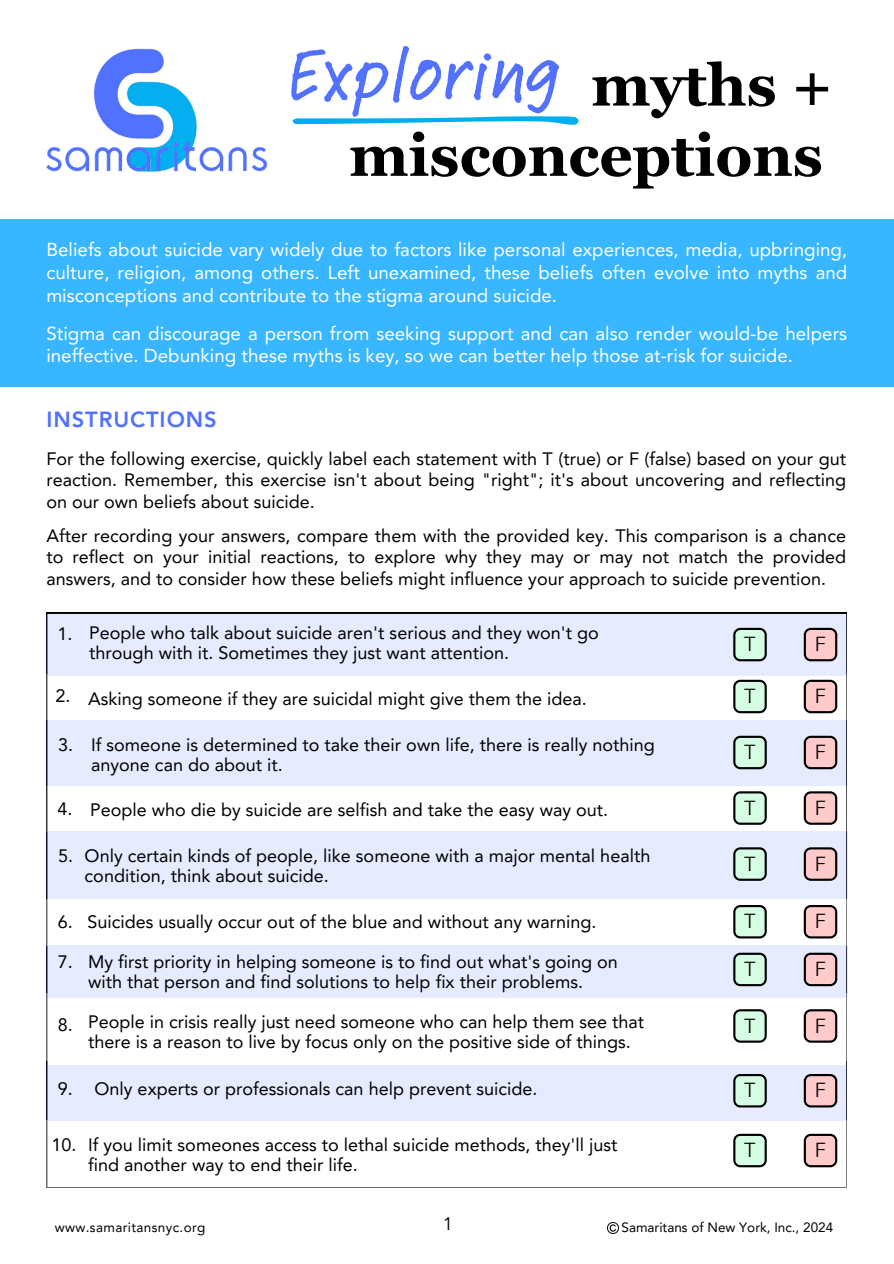
<style>
.page{position:relative;width:894px;height:1264px;background:#fff}
.page>*{position:absolute;margin:0;border:0;box-sizing:border-box;transform-origin:0 0}
.t1{font:500 76.35px "Feltpen Com";color:#5271ff}
.t2{font:700 58.5px "Georgia Pro";color:#000}
.t3{font:800 21.9px "Avenir LT Pro";letter-spacing:.04em;color:#5271ff}
.t4{font:19.95px "Avenir Next Arabic";color:#000}
.t5{font:18.75px/22.5px "Avenir LT Pro";color:#fff;text-align:justify}
.t6{font:18px/20.2px "Avenir LT Pro";color:#000}
.t7{font:17.85px "Avenir Next Arabic";color:#000}
.t8{font:13.5px "Avenir LT Pro";color:#000}
.t9{font:13.5px "Avenir LT Pro";letter-spacing:.025em;color:#000}
</style>
<div class="page">
<div style="left:0;top:219px;width:893px;height:168px;background:#38b6ff"></div>
<svg style="left:292px;top:116px;width:286px;height:9px"></svg>
<img style="left:94px;top:48px;width:103px;height:92px">
<img style="left:46px;top:140px;width:222px;height:32px">
<div style="left:46px;top:614px;width:801px;height:61px;background:#e7ebff"></div>
<div style="left:46px;top:720px;width:801px;height:65px;background:#e7ebff"></div>
<div style="left:46px;top:831px;width:801px;height:68px;background:#e7ebff"></div>
<div style="left:46px;top:945px;width:801px;height:52px;background:#e7ebff"></div>
<div style="left:46px;top:1064px;width:801px;height:56px;background:#e7ebff"></div>
<svg style="left:733px;top:1133px;width:33px;height:34px"></svg>
<svg style="left:803px;top:1133px;width:34px;height:34px"></svg>
<svg style="left:733px;top:1074px;width:33px;height:33px"></svg>
<svg style="left:803px;top:1074px;width:34px;height:33px"></svg>
<svg style="left:733px;top:1009px;width:33px;height:33px"></svg>
<svg style="left:803px;top:1009px;width:34px;height:33px"></svg>
<svg style="left:733px;top:952px;width:33px;height:34px"></svg>
<svg style="left:803px;top:952px;width:34px;height:34px"></svg>
<svg style="left:733px;top:905px;width:33px;height:33px"></svg>
<svg style="left:803px;top:905px;width:34px;height:33px"></svg>
<svg style="left:733px;top:847px;width:33px;height:33px"></svg>
<svg style="left:803px;top:847px;width:34px;height:33px"></svg>
<svg style="left:733px;top:791px;width:33px;height:33px"></svg>
<svg style="left:803px;top:791px;width:34px;height:33px"></svg>
<svg style="left:733px;top:735px;width:33px;height:34px"></svg>
<svg style="left:803px;top:735px;width:34px;height:34px"></svg>
<svg style="left:733px;top:679px;width:33px;height:34px"></svg>
<svg style="left:803px;top:679px;width:34px;height:34px"></svg>
<svg style="left:733px;top:628px;width:33px;height:33px"></svg>
<svg style="left:803px;top:628px;width:34px;height:33px"></svg>
<svg style="left:607px;top:1222px;width:11px;height:11px"></svg>
<h1 class="t1" style="left:287px;top:22px;width:274px">Exploring</h1>
<p class="t2" style="left:591px;top:52px;width:243px">myths +</p>
<h2 class="t2" style="left:349px;top:122px;width:475px">misconceptions</h2>
<h4 class="t5" style="left:46px;top:240px;width:802px">Beliefs about suicide vary widely due to factors like personal experiences, media, upbringing, culture, religion, among others. Left unexamined, these beliefs often evolve into myths and misconceptions and contribute to the stigma around suicide.</h4>
<p class="t5" style="left:46px;top:324px;width:802px">Stigma can discourage a person from seeking support and can also render would-be helpers ineffective. Debunking these myths is key, so we can better help those at-risk for suicide.</p>
<h4 class="t3" style="left:46px;top:410px;width:172px">INSTRUCTIONS</h4>
<p class="t6" style="left:46px;top:449px;width:801px;line-height:21.3px;text-align:justify">For the following exercise, quickly label each statement with T (true) or F (false) based on your gut reaction. Remember, this exercise isn't about being "right"; it's about uncovering and reflecting on our own beliefs about suicide.</p>
<p class="t6" style="left:46px;top:527px;width:801px;line-height:21.3px;text-align:justify">After recording your answers, compare them with the provided key. This comparison is a chance to reflect on your initial reactions, to explore why they may or may not match the provided answers, and to consider how these beliefs might influence your approach to suicide prevention.</p>
<p class="t6" style="left:89px;top:624px;width:511px">People who talk about suicide aren't serious and they won't go through with it. Sometimes they just want attention.</p>
<h4 class="t6" style="left:57px;top:625px;width:17px">1.</h4>
<h4 class="t4" style="left:744px;top:632px;width:13px">T</h4>
<h4 class="t4" style="left:814px;top:632px;width:13px">F</h4>
<p class="t6" style="left:55px;top:687px;width:17px">2.</p>
<h4 class="t6" style="left:88px;top:690px;width:500px">Asking someone if they are suicidal might give them the idea.</h4>
<p class="t6" style="left:91px;top:735px;width:565px">If someone is determined to take their own life, there is really nothing anyone can do about it.</p>
<p class="t6" style="left:58px;top:736px;width:17px">3.</p>
<h4 class="t6" style="left:57px;top:800px;width:17px">4.</h4>
<p class="t6" style="left:90px;top:801px;width:519px">People who die by suicide are selfish and take the easy way out.</p>
<h4 class="t6" style="left:85px;top:847px;width:567px">Only certain kinds of people, like someone with a major mental health condition, think about suicide.</h4>
<p class="t6" style="left:58px;top:847px;width:17px">5.</p>
<p class="t6" style="left:58px;top:913px;width:17px">6.</p>
<p class="t6" style="left:87px;top:913px;width:510px">Suicides usually occur out of the blue and without any warning.</p>
<p class="t6" style="left:58px;top:953px;width:17px">7.</p>
<h4 class="t6" style="left:88px;top:953px;width:531px">My first priority in helping someone is to find out what's going on with that person and find solutions to help fix their problems.</h4>
<h4 class="t6" style="left:58px;top:1016px;width:17px">8.</h4>
<p class="t6" style="left:88px;top:1013px;width:557px">People in crisis really just need someone who can help them see that there is a reason to live by focus only on the positive side of things.</p>
<p class="t6" style="left:58px;top:1080px;width:17px">9.</p>
<h4 class="t6" style="left:51px;top:1136px;width:27px">10.</h4>
<p class="t6" style="left:95px;top:1080px;width:444px">Only experts or professionals can help prevent suicide.</p>
<p class="t6" style="left:88px;top:1136px;width:530px">If you limit someones access to lethal suicide methods, they'll just find another way to end their life.</p>
<p class="t4" style="left:744px;top:684px;width:13px">T</p>
<p class="t4" style="left:814px;top:684px;width:13px">F</p>
<p class="t4" style="left:744px;top:740px;width:13px">T</p>
<p class="t4" style="left:814px;top:740px;width:13px">F</p>
<h4 class="t4" style="left:744px;top:796px;width:13px">T</h4>
<h4 class="t4" style="left:814px;top:796px;width:13px">F</h4>
<p class="t4" style="left:744px;top:852px;width:13px">T</p>
<p class="t4" style="left:814px;top:852px;width:13px">F</p>
<p class="t4" style="left:744px;top:909px;width:13px">T</p>
<p class="t4" style="left:814px;top:909px;width:13px">F</p>
<h4 class="t4" style="left:744px;top:957px;width:13px">T</h4>
<h4 class="t4" style="left:814px;top:957px;width:13px">F</h4>
<h4 class="t4" style="left:744px;top:1014px;width:13px">T</h4>
<h4 class="t4" style="left:814px;top:1014px;width:13px">F</h4>
<h4 class="t4" style="left:744px;top:1078px;width:13px">T</h4>
<h3 class="t4" style="left:814px;top:1078px;width:13px">F</h3>
<h2 class="t4" style="left:744px;top:1138px;width:13px">T</h2>
<h4 class="t4" style="left:814px;top:1138px;width:13px">F</h4>
<p class="t9" style="left:55px;top:1222px;width:152px">www.samaritansnyc.org</p>
<p class="t7" style="left:442px;top:1213px;width:12px">1</p>
<p class="t8" style="left:621px;top:1222px;width:213px">Samaritans of New York, Inc., 2024</p>
</div>
